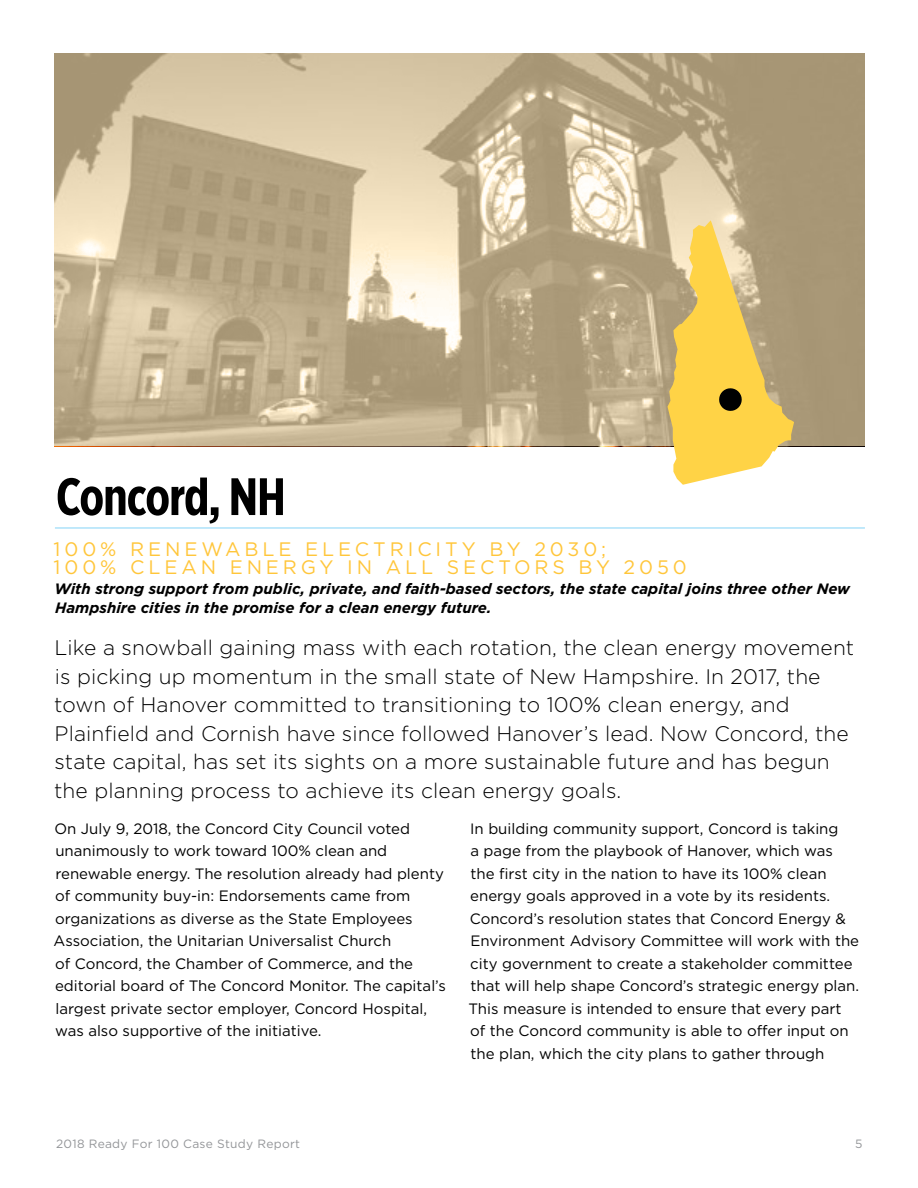
<style>
.page{position:relative;width:918px;height:1188px;background:#fff}
.page>*{position:absolute;margin:0;border:0;box-sizing:border-box;transform-origin:0 0}
.t1{font:700 52.5px "Gotham X Narrow";letter-spacing:-.02em;color:#000}
.t2{font:300 21px/28.5px "Gotham";letter-spacing:.005em;color:#000}
.t3{font:19.5px/18px "Gotham";letter-spacing:.2em;color:#ffc63b}
.t4{font:15px/22.5px "Gotham";color:#000}
.t5{font:italic 700 15px/19.5px "Gotham";color:#000}
.t6{font:12px "Gotham";letter-spacing:.025em;color:#939598}
</style>
<div class="page">
<hr style="left:55px;top:527px;width:810px;height:2px;background:#91d8f8">
<svg style="left:54px;top:53px;width:810px;height:393px;background:#c1b191"></svg>
<svg style="left:668px;top:220px;width:126px;height:265px;background:#e1c36b"></svg>
<h1 class="t1" style="left:56px;top:464px;width:231px">Concord, NH</h1>
<h3 class="t3" style="left:54px;top:540px;width:635px">100% RENEWABLE ELECTRICITY BY 2030;<br>100% CLEAN ENERGY IN ALL SECTORS BY 2050</h3>
<p class="t5" style="left:54px;top:579px;width:797px">With strong support from public, private, and faith-based sectors, the state capital joins three other New<br>Hampshire cities in the promise for a clean energy future.</p>
<p class="t2" style="left:54px;top:633px;width:802px">Like a snowball gaining mass with each rotation, the clean energy movement is picking up momentum in the small state of New Hampshire. In 2017, the town of Hanover committed to transitioning to 100% clean energy, and Plainfield and Cornish have since followed Hanover’s lead. Now Concord, the state capital, has set its sights on a more sustainable future and has begun the planning process to achieve its clean energy goals.</p>
<p class="t4" style="left:54px;top:817px;width:394px">On July 9, 2018, the Concord City Council voted unanimously to work toward 100% clean and renewable energy. The resolution already had plenty of community buy-in: Endorsements came from organizations as diverse as the State Employees Association, the Unitarian Universalist Church<br>of Concord, the Chamber of Commerce, and the editorial board of The Concord Monitor. The capital’s largest private sector employer, Concord Hospital, was also supportive of the initiative.</p>
<p class="t4" style="left:468px;top:817px;width:392px">In building community support, Concord is taking<br>a page from the playbook of Hanover, which was<br>the first city in the nation to have its 100% clean energy goals approved in a vote by its residents.<br>Concord’s resolution states that Concord Energy &amp; Environment Advisory Committee will work with the city government to create a stakeholder committee that will help shape Concord’s strategic energy plan.<br>This measure is intended to ensure that every part of the Concord community is able to offer input on the plan, which the city plans to gather through</p>
<p class="t6" style="left:56px;top:1138px;width:245px">2018 Ready For 100 Case Study Report</p>
<p class="t6" style="left:855px;top:1138px;width:9px">5</p>
</div>
